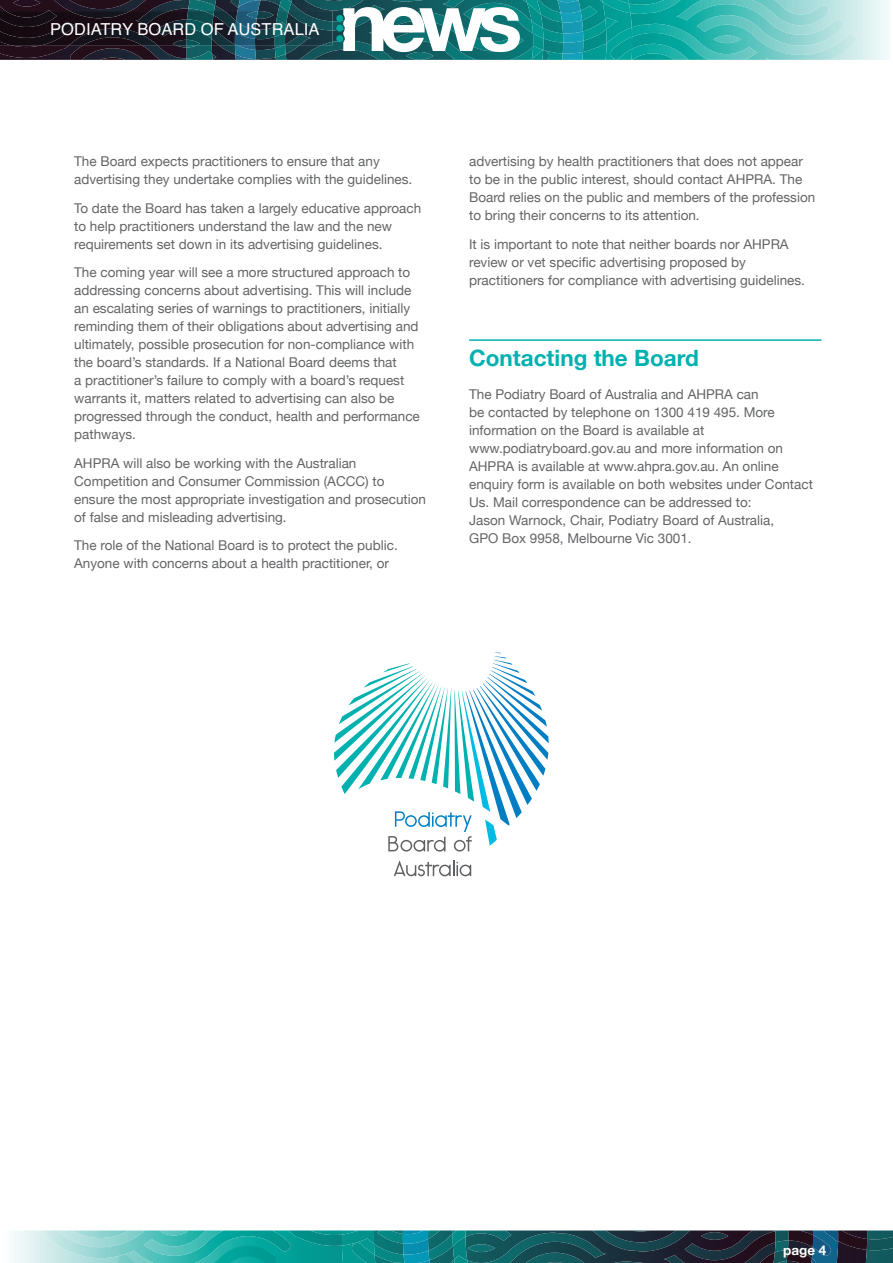
<style>
.page{position:relative;width:893px;height:1263px;background:#fff}
.page>*{position:absolute;margin:0;border:0;box-sizing:border-box;transform-origin:0 0}
.t1{font:700 22.5px "Helvetica Neue";color:#00b1b0}
.t2{font:16.5px "Helvetica";color:#fff}
.t3{font:13.5px/18px "Helvetica Neue";color:#636466}
.t4{font:700 13.5px "Helvetica Neue";color:#fff}
</style>
<div class="page">
<svg style="left:14px;top:1230px;width:879px;height:33px;background:#327a7e"></svg>
<svg style="left:54px;top:0;width:834px;height:60px;background:#686972"></svg>
<svg style="left:187px;top:0;width:670px;height:60px;background:#50a7a6"></svg>
<img style="left:289px;top:11px;width:43px;height:34px">
<img style="left:258px;top:11px;width:17px;height:34px">
<img style="left:214px;top:11px;width:21px;height:34px">
<img style="left:0;top:11px;width:214px;height:34px">
<img style="left:235px;top:11px;width:23px;height:34px">
<img style="left:288px;top:11px;width:1px;height:34px">
<img style="left:275px;top:11px;width:13px;height:34px">
<hr style="left:469px;top:339px;width:352px;height:2px;background:#00b1b0">
<svg style="left:334px;top:652px;width:215px;height:200px"></svg>
<svg style="left:394px;top:860px;width:77px;height:16px"></svg>
<p class="t2" style="left:50px;top:16px;width:271px">PODIATRY BOARD OF AUSTRALIA</p>
<p class="t3" style="left:74px;top:152px;width:340px">The Board expects practitioners to ensure that any advertising they undertake complies with the guidelines.</p>
<p class="t3" style="left:74px;top:199px;width:348px">To date the Board has taken a largely educative approach to help practitioners understand the law and the new requirements set down in its advertising guidelines.</p>
<p class="t3" style="left:74px;top:263px;width:347px">The coming year will see a more structured approach to addressing concerns about advertising. This will include an escalating series of warnings to practitioners, initially reminding them of their obligations about advertising and ultimately, possible prosecution for non-compliance with the board’s standards. If a National Board deems that<br>a practitioner’s failure to comply with a board’s request warrants it, matters related to advertising can also be progressed through the conduct, health and performance pathways.</p>
<p class="t3" style="left:74px;top:454px;width:353px">AHPRA will also be working with the Australian Competition and Consumer Commission (ACCC) to ensure the most appropriate investigation and prosecution of false and misleading advertising.</p>
<p class="t3" style="left:74px;top:536px;width:325px">The role of the National Board is to protect the public.<br>Anyone with concerns about a health practitioner, or</p>
<p class="t3" style="left:469px;top:152px;width:348px">advertising by health practitioners that does not appear to be in the public interest, should contact AHPRA. The Board relies on the public and members of the profession to bring their concerns to its attention.</p>
<p class="t3" style="left:469px;top:235px;width:337px">It is important to note that neither boards nor AHPRA review or vet specific advertising proposed by practitioners for compliance with advertising guidelines.</p>
<h1 class="t1" style="left:469px;top:344px;width:231px">Contacting the Board</h1>
<p class="t3" style="left:469px;top:385px;width:345px">The Podiatry Board of Australia and AHPRA can<br>be contacted by telephone on 1300 419 495. More information on the Board is available at www.podiatryboard.gov.au and more information on AHPRA is available at www.ahpra.gov.au. An online enquiry form is available on both websites under Contact Us. Mail correspondence can be addressed to:<br>Jason Warnock, Chair, Podiatry Board of Australia,<br>GPO Box 9958, Melbourne Vic 3001.</p>
<p class="t4" style="left:783px;top:1242px;width:45px">page 4</p>
</div>
